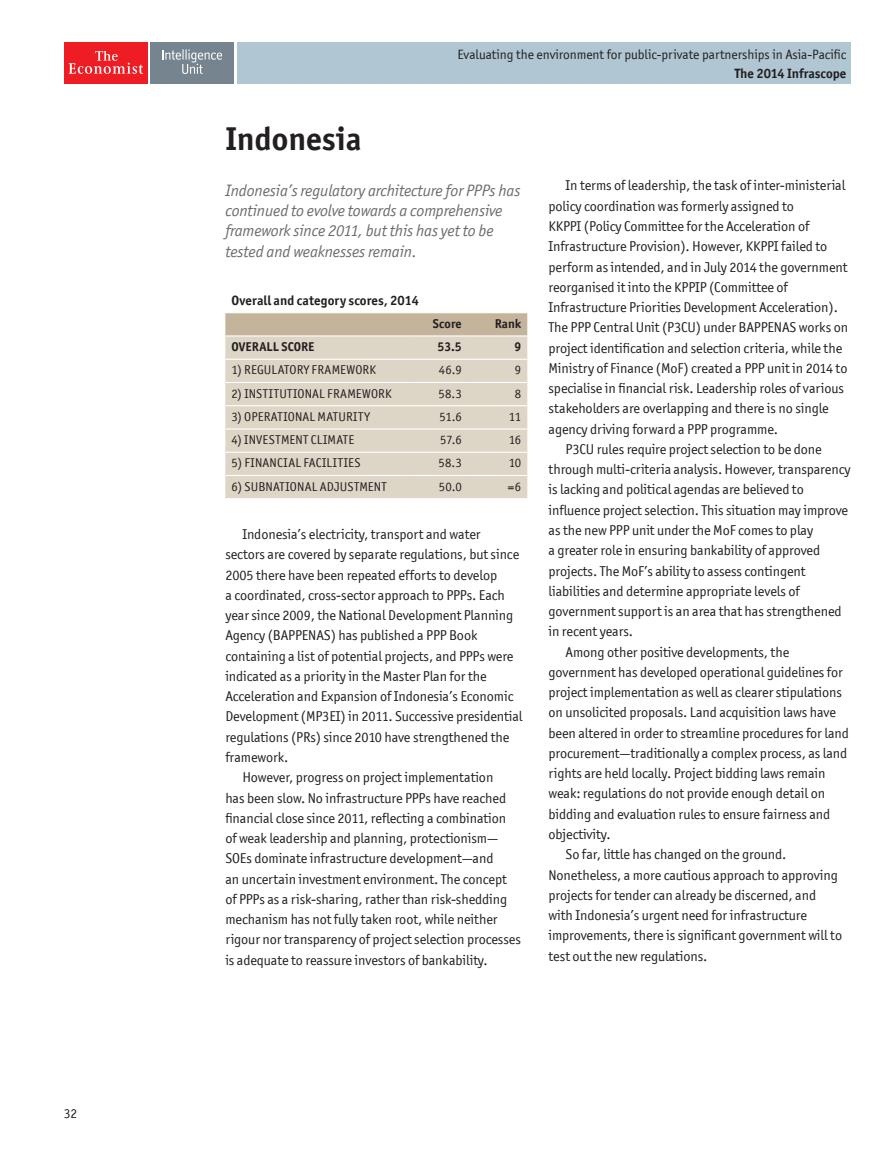
<style>
.page{position:relative;width:893px;height:1149px;background:#fff}
.page>*{position:absolute;margin:0;border:0;box-sizing:border-box;transform-origin:0 0}
.t1{font:700 33px "Officina San ITC";color:#231f20}
.t2{font:italic 16.5px/20.2px "Officina San ITC";letter-spacing:-.005em;color:#6c6d70}
.t3{font:14.25px "Officina San ITC";letter-spacing:-.005em;color:#231f20}
.t4{font:13.5px "Officina San ITC";letter-spacing:-.005em;color:#231f20}
.t5{font:700 13.5px "Officina San ITC";color:#231f20}
.t6{font:12.75px "Officina San ITC";letter-spacing:.015em;color:#231f20}
.t7{font:700 12.75px "Officina San ITC";letter-spacing:.01em;color:#231f20}
</style>
<div class="page">
<div style="left:237px;top:43px;width:613px;height:41px;background:#b0c6d2"></div>
<div style="left:64px;top:43px;width:83px;height:41px;background:#ee1d23"></div>
<svg style="left:68px;top:51px;width:75px;height:23px"></svg>
<div style="left:151px;top:43px;width:83px;height:41px;background:#76848f"></div>
<svg style="left:162px;top:49px;width:60px;height:25px"></svg>
<div style="left:225px;top:313px;width:302px;height:22px;background:#c3b49b"></div>
<div style="left:225px;top:336px;width:302px;height:162px;background:#ddd5c6"></div>
<hr style="left:225px;top:358px;width:183px;height:1px;background:#fff">
<hr style="left:408px;top:358px;width:60px;height:1px;background:#fff">
<hr style="left:468px;top:358px;width:59px;height:1px;background:#fff">
<hr style="left:225px;top:382px;width:183px;height:1px;background:#fff">
<hr style="left:408px;top:382px;width:60px;height:1px;background:#fff">
<hr style="left:468px;top:382px;width:59px;height:1px;background:#fff">
<hr style="left:225px;top:405px;width:183px;height:1px;background:#fff">
<hr style="left:408px;top:405px;width:60px;height:1px;background:#fff">
<hr style="left:468px;top:405px;width:59px;height:1px;background:#fff">
<hr style="left:225px;top:428px;width:183px;height:1px;background:#fff">
<hr style="left:408px;top:428px;width:60px;height:1px;background:#fff">
<hr style="left:468px;top:428px;width:59px;height:1px;background:#fff">
<hr style="left:225px;top:451px;width:183px;height:1px;background:#fff">
<hr style="left:408px;top:451px;width:60px;height:1px;background:#fff">
<hr style="left:468px;top:451px;width:59px;height:1px;background:#fff">
<hr style="left:225px;top:475px;width:183px;height:1px;background:#fff">
<hr style="left:408px;top:475px;width:60px;height:1px;background:#fff">
<hr style="left:468px;top:475px;width:59px;height:1px;background:#fff">
<p class="t4" style="left:64px;top:1105px;width:15px">32</p>
<p class="t4" style="left:457px;top:46px;width:390px">Evaluating the environment for public-private partnerships in Asia-Pacific</p>
<p class="t5" style="left:735px;top:65px;width:113px">The 2014 Infrascope</p>
<h1 class="t1" style="left:225px;top:118px;width:138px">Indonesia</h1>
<p class="t2" style="left:225px;top:180px;width:297px">Indonesia’s regulatory architecture for PPPs has continued to evolve towards a comprehensive framework since 2011, but this has yet to be tested and weaknesses remain.</p>
<p class="t5" style="left:231px;top:291px;width:189px">Overall and category scores, 2014</p>
<p class="t7" style="left:433px;top:315px;width:30px">Score</p>
<p class="t7" style="left:495px;top:315px;width:28px">Rank</p>
<p class="t7" style="left:231px;top:339px;width:85px">OVERALL SCORE</p>
<p class="t7" style="left:438px;top:339px;width:26px">53.5</p>
<p class="t7" style="left:514px;top:339px;width:8px">9</p>
<p class="t6" style="left:231px;top:362px;width:146px">1) REGULATORY FRAMEWORK</p>
<p class="t6" style="left:439px;top:362px;width:24px">46.9</p>
<p class="t6" style="left:515px;top:362px;width:8px">9</p>
<p class="t6" style="left:231px;top:386px;width:162px">2) INSTITUTIONAL FRAMEWORK</p>
<p class="t6" style="left:438px;top:386px;width:25px">58.3</p>
<p class="t6" style="left:515px;top:386px;width:8px">8</p>
<p class="t6" style="left:231px;top:409px;width:140px">3) OPERATIONAL MATURITY</p>
<p class="t6" style="left:440px;top:409px;width:24px">51.6</p>
<p class="t6" style="left:509px;top:409px;width:14px">11</p>
<p class="t6" style="left:231px;top:432px;width:125px">4) INVESTMENT CLIMATE</p>
<p class="t6" style="left:440px;top:432px;width:23px">57.6</p>
<p class="t6" style="left:509px;top:432px;width:14px">16</p>
<p class="t6" style="left:231px;top:455px;width:131px">5) FINANCIAL FACILITIES</p>
<p class="t6" style="left:438px;top:455px;width:25px">58.3</p>
<p class="t6" style="left:509px;top:455px;width:14px">10</p>
<p class="t6" style="left:231px;top:479px;width:157px">6) SUBNATIONAL ADJUSTMENT</p>
<p class="t6" style="left:439px;top:479px;width:24px">50.0</p>
<p class="t6" style="left:508px;top:479px;width:15px">=6</p>
<p class="t3" style="left:242px;top:526px;width:240px">Indonesia’s electricity, transport and water</p>
<p class="t3" style="left:225px;top:546px;width:295px">sectors are covered by separate regulations, but since</p>
<p class="t3" style="left:225px;top:566px;width:273px">2005 there have been repeated efforts to develop</p>
<p class="t3" style="left:225px;top:586px;width:281px">a coordinated, cross-sector approach to PPPs. Each</p>
<p class="t3" style="left:225px;top:607px;width:289px">year since 2009, the National Development Planning</p>
<p class="t3" style="left:225px;top:627px;width:253px">Agency (BAPPENAS) has published a PPP Book</p>
<p class="t3" style="left:225px;top:647px;width:290px">containing a list of potential projects, and PPPs were</p>
<p class="t3" style="left:225px;top:667px;width:263px">indicated as a priority in the Master Plan for the</p>
<p class="t3" style="left:225px;top:688px;width:290px">Acceleration and Expansion of Indonesia’s Economic</p>
<p class="t3" style="left:225px;top:708px;width:299px">Development (MP3EI) in 2011. Successive presidential</p>
<p class="t3" style="left:225px;top:728px;width:286px">regulations (PRs) since 2010 have strengthened the</p>
<p class="t3" style="left:225px;top:748px;width:65px">framework.</p>
<p class="t3" style="left:242px;top:769px;width:253px">However, progress on project implementation</p>
<p class="t3" style="left:225px;top:789px;width:282px">has been slow. No infrastructure PPPs have reached</p>
<p class="t3" style="left:225px;top:809px;width:282px">financial close since 2011, reflecting a combination</p>
<p class="t3" style="left:225px;top:829px;width:274px">of weak leadership and planning, protectionism—</p>
<p class="t3" style="left:225px;top:850px;width:270px">SOEs dominate infrastructure development—and</p>
<p class="t3" style="left:225px;top:870px;width:283px">an uncertain investment environment. The concept</p>
<p class="t3" style="left:225px;top:890px;width:283px">of PPPs as a risk-sharing, rather than risk-shedding</p>
<p class="t3" style="left:225px;top:910px;width:274px">mechanism has not fully taken root, while neither</p>
<p class="t3" style="left:225px;top:931px;width:297px">rigour nor transparency of project selection processes</p>
<p class="t3" style="left:225px;top:951px;width:264px">is adequate to reassure investors of bankability.</p>
<p class="t3" style="left:566px;top:177px;width:281px">In terms of leadership, the task of inter-ministerial</p>
<p class="t3" style="left:548px;top:198px;width:247px">policy coordination was formerly assigned to</p>
<p class="t3" style="left:548px;top:218px;width:262px">KKPPI (Policy Committee for the Acceleration of</p>
<p class="t3" style="left:548px;top:238px;width:280px">Infrastructure Provision). However, KKPPI failed to</p>
<p class="t3" style="left:548px;top:258px;width:301px">perform as intended, and in July 2014 the government</p>
<p class="t3" style="left:548px;top:279px;width:241px">reorganised it into the KPPIP (Committee of</p>
<p class="t3" style="left:548px;top:299px;width:291px">Infrastructure Priorities Development Acceleration).</p>
<p class="t3" style="left:548px;top:319px;width:301px">The PPP Central Unit (P3CU) under BAPPENAS works on</p>
<p class="t3" style="left:548px;top:339px;width:295px">project identification and selection criteria, while the</p>
<p class="t3" style="left:548px;top:360px;width:300px">Ministry of Finance (MoF) created a PPP unit in 2014 to</p>
<p class="t3" style="left:548px;top:380px;width:297px">specialise in financial risk. Leadership roles of various</p>
<p class="t3" style="left:548px;top:400px;width:282px">stakeholders are overlapping and there is no single</p>
<p class="t3" style="left:548px;top:420px;width:231px">agency driving forward a PPP programme.</p>
<p class="t3" style="left:566px;top:440px;width:258px">P3CU rules require project selection to be done</p>
<p class="t3" style="left:548px;top:461px;width:303px">through multi-criteria analysis. However, transparency</p>
<p class="t3" style="left:548px;top:481px;width:257px">is lacking and political agendas are believed to</p>
<p class="t3" style="left:548px;top:501px;width:301px">influence project selection. This situation may improve</p>
<p class="t3" style="left:548px;top:521px;width:266px">as the new PPP unit under the MoF comes to play</p>
<p class="t3" style="left:548px;top:542px;width:273px">a greater role in ensuring bankability of approved</p>
<p class="t3" style="left:548px;top:562px;width:259px">projects. The MoF’s ability to assess contingent</p>
<p class="t3" style="left:548px;top:582px;width:253px">liabilities and determine appropriate levels of</p>
<p class="t3" style="left:548px;top:602px;width:295px">government support is an area that has strengthened</p>
<p class="t3" style="left:548px;top:623px;width:86px">in recent years.</p>
<p class="t3" style="left:566px;top:643px;width:225px">Among other positive developments, the</p>
<p class="t3" style="left:548px;top:663px;width:296px">government has developed operational guidelines for</p>
<p class="t3" style="left:548px;top:683px;width:295px">project implementation as well as clearer stipulations</p>
<p class="t3" style="left:548px;top:704px;width:289px">on unsolicited proposals. Land acquisition laws have</p>
<p class="t3" style="left:548px;top:724px;width:302px">been altered in order to streamline procedures for land</p>
<p class="t3" style="left:548px;top:744px;width:300px">procurement—traditionally a complex process, as land</p>
<p class="t3" style="left:548px;top:764px;width:279px">rights are held locally. Project bidding laws remain</p>
<p class="t3" style="left:548px;top:785px;width:278px">weak: regulations do not provide enough detail on</p>
<p class="t3" style="left:548px;top:805px;width:283px">bidding and evaluation rules to ensure fairness and</p>
<p class="t3" style="left:548px;top:825px;width:64px">objectivity.</p>
<p class="t3" style="left:566px;top:845px;width:222px">So far, little has changed on the ground.</p>
<p class="t3" style="left:548px;top:866px;width:291px">Nonetheless, a more cautious approach to approving</p>
<p class="t3" style="left:548px;top:886px;width:269px">projects for tender can already be discerned, and</p>
<p class="t3" style="left:548px;top:906px;width:260px">with Indonesia’s urgent need for infrastructure</p>
<p class="t3" style="left:548px;top:926px;width:295px">improvements, there is significant government will to</p>
<p class="t3" style="left:548px;top:947px;width:160px">test out the new regulations.</p>
</div>
